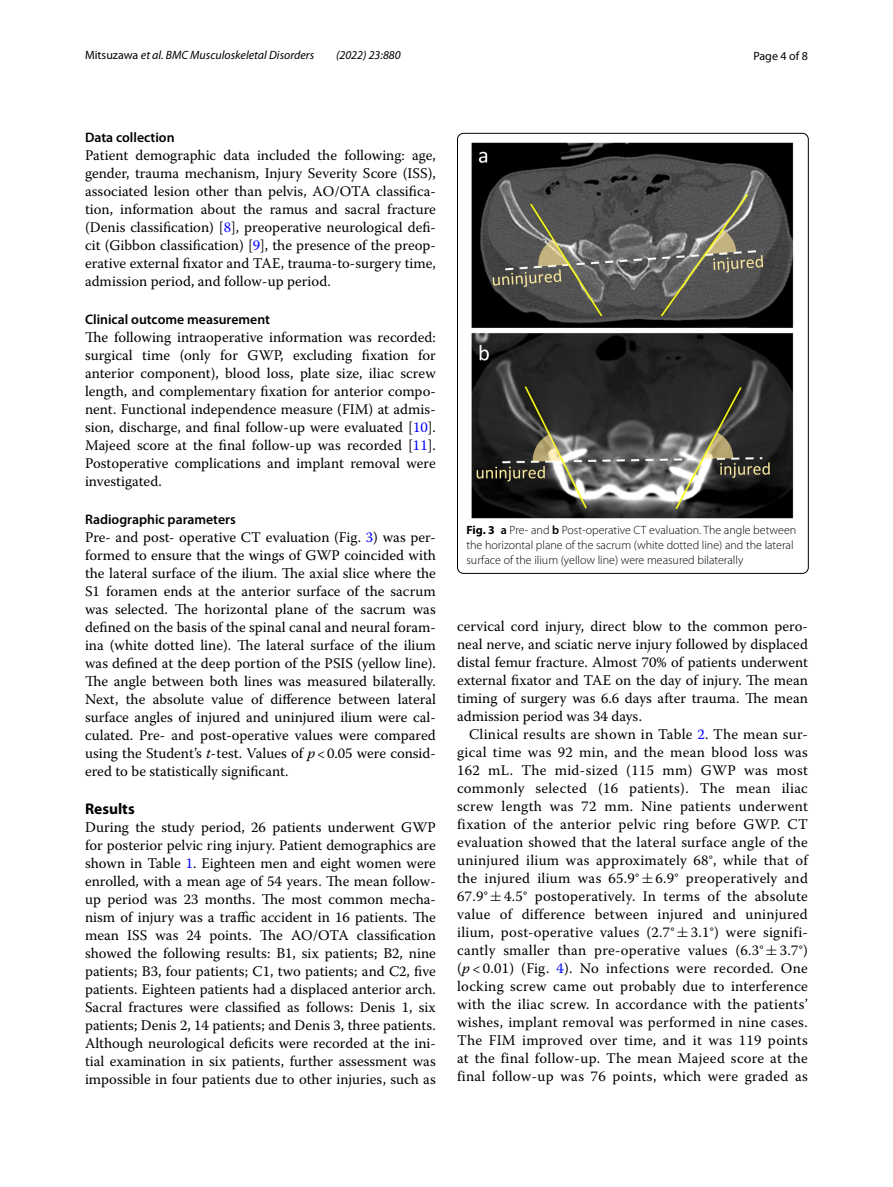
<style>
.page{position:relative;width:893px;height:1187px;background:#fff}
.page>*{position:absolute;margin:0;border:0;box-sizing:border-box;transform-origin:0 0}
.t1{font:700 15.45px "Myriad Pro";color:#000}
.t2{font:14.7px/18px "Warnock Pro";color:#000;text-align:justify}
.t3{font:600 13.8px "Myriad Pro";color:#000}
.t4{font:300 12px/15px "Myriad Pro";color:#000}
.t5{font:italic 12px "Myriad Pro";color:#000}
.t6{font:12px "Myriad Pro";color:#000}
.s1{font-style:normal}
.s2{color:#00f}
.s3{font-style:italic}
.s4{font-weight:700}
.s5{font-weight:600}
.s6{font-family:"MTSY"}
</style>
<div class="page">
<img style="left:472px;top:142px;width:322px;height:376px">
<div style="left:457px;top:133px;width:351px;height:440px;border:1px solid #000;border-radius:6px"></div>
<p class="t5" style="left:85px;top:48px;width:231px"><span class="s1">Mitsuzawa</span> et al. BMC Musculoskeletal Disorders</p>
<p class="t5" style="left:336px;top:48px;width:66px">(2022) 23:880</p>
<p class="t6" style="left:753px;top:48px;width:56px">Page 4 of 8</p>
<p class="t3" style="left:85px;top:129px;width:91px">Data collection</p>
<p class="t2" style="left:85px;top:146px;width:352px">Patient demographic data included the following: age, gender, trauma mechanism, Injury Severity Score (ISS), associated lesion other than pelvis, AO/OTA classifica&shy;tion, information about the ramus and sacral fracture (Denis classification) [<span class="s2">8</span>], preoperative neurological defi&shy;cit (Gibbon classification) [<span class="s2">9</span>], the presence of the preop&shy;erative external fixator and TAE, trauma-to-surgery time, admission period, and follow-up period.</p>
<p class="t3" style="left:85px;top:311px;width:186px">Clinical outcome measurement</p>
<p class="t2" style="left:85px;top:328px;width:352px">The following intraoperative information was recorded: surgical time (only for GWP, excluding fixation for anterior component), blood loss, plate size, iliac screw length, and complementary fixation for anterior compo&shy;nent. Functional independence measure (FIM) at admis&shy;sion, discharge, and final follow-up were evaluated [<span class="s2">10</span>].<br>Majeed score at the final follow-up was recorded [<span class="s2">11</span>].<br>Postoperative complications and implant removal were investigated.</p>
<p class="t3" style="left:85px;top:510px;width:152px">Radiographic parameters</p>
<p class="t2" style="left:85px;top:528px;width:352px">Pre- and post- operative CT evaluation (Fig. <span class="s2">3</span>) was per&shy;formed to ensure that the wings of GWP coincided with the lateral surface of the ilium. The axial slice where the S1 foramen ends at the anterior surface of the sacrum was selected. The horizontal plane of the sacrum was defined on the basis of the spinal canal and neural foram&shy;ina (white dotted line). The lateral surface of the ilium was defined at the deep portion of the PSIS (yellow line).<br>The angle between both lines was measured bilaterally.<br>Next, the absolute value of difference between lateral surface angles of injured and uninjured ilium were cal&shy;culated. Pre- and post-operative values were compared using the Student’s <span class="s3">t</span>-test. Values of <span class="s3">p</span>&lt;0.05 were consid&shy;ered to be statistically significant.</p>
<p class="t1" style="left:85px;top:798px;width:51px">Results</p>
<p class="t2" style="left:85px;top:817px;width:352px">During the study period, 26 patients underwent GWP for posterior pelvic ring injury. Patient demographics are shown in Table <span class="s2">1</span>. Eighteen men and eight women were enrolled, with a mean age of 54 years. The mean follow&shy;up period was 23 months. The most common mecha&shy;nism of injury was a traffic accident in 16 patients. The mean ISS was 24 points. The AO/OTA classification showed the following results: B1, six patients; B2, nine patients; B3, four patients; C1, two patients; and C2, five patients. Eighteen patients had a displaced anterior arch.<br>Sacral fractures were classified as follows: Denis 1, six patients; Denis 2, 14 patients; and Denis 3, three patients.<br>Although neurological deficits were recorded at the ini&shy;tial examination in six patients, further assessment was impossible in four patients due to other injuries, such as</p>
<p class="t4" style="left:466px;top:522px;width:331px"><span class="s4">Fig. 3</span> <span class="s5">a</span> Pre- and <span class="s5">b</span> Post-operative CT evaluation. The angle between the horizontal plane of the sacrum (white dotted line) and the lateral surface of the ilium (yellow line) were measured bilaterally</p>
<p class="t2" style="left:457px;top:616px;width:352px">cervical cord injury, direct blow to the common pero&shy;neal nerve, and sciatic nerve injury followed by displaced distal femur fracture. Almost 70% of patients underwent external fixator and TAE on the day of injury. The mean timing of surgery was 6.6 days after trauma. The mean admission period was 34 days.</p>
<p class="t2" style="left:457px;top:724px;width:352px;text-indent:12px">Clinical results are shown in Table <span class="s2">2</span>. The mean sur&shy;gical time was 92 min, and the mean blood loss was 162 mL. The mid-sized (115 mm) GWP was most commonly selected (16 patients). The mean iliac screw length was 72 mm. Nine patients underwent fixation of the anterior pelvic ring before GWP. CT evaluation showed that the lateral surface angle of the uninjured ilium was approximately 68°, while that of the injured ilium was 65.9° <span class="s6">±</span> 6.9° preoperatively and 67.9° <span class="s6">±</span> 4.5° postoperatively. In terms of the absolute value of difference between injured and uninjured ilium, post-operative values (2.7° <span class="s6">±</span> 3.1°) were signifi&shy;cantly smaller than pre-operative values (6.3° <span class="s6">±</span> 3.7°) (<span class="s3">p</span> &lt; 0.01) (Fig. <span class="s2">4</span>). No infections were recorded. One locking screw came out probably due to interference with the iliac screw. In accordance with the patients’ wishes, implant removal was performed in nine cases.<br>The FIM improved over time, and it was 119 points at the final follow-up. The mean Majeed score at the final follow-up was 76 points, which were graded as</p>
</div>
